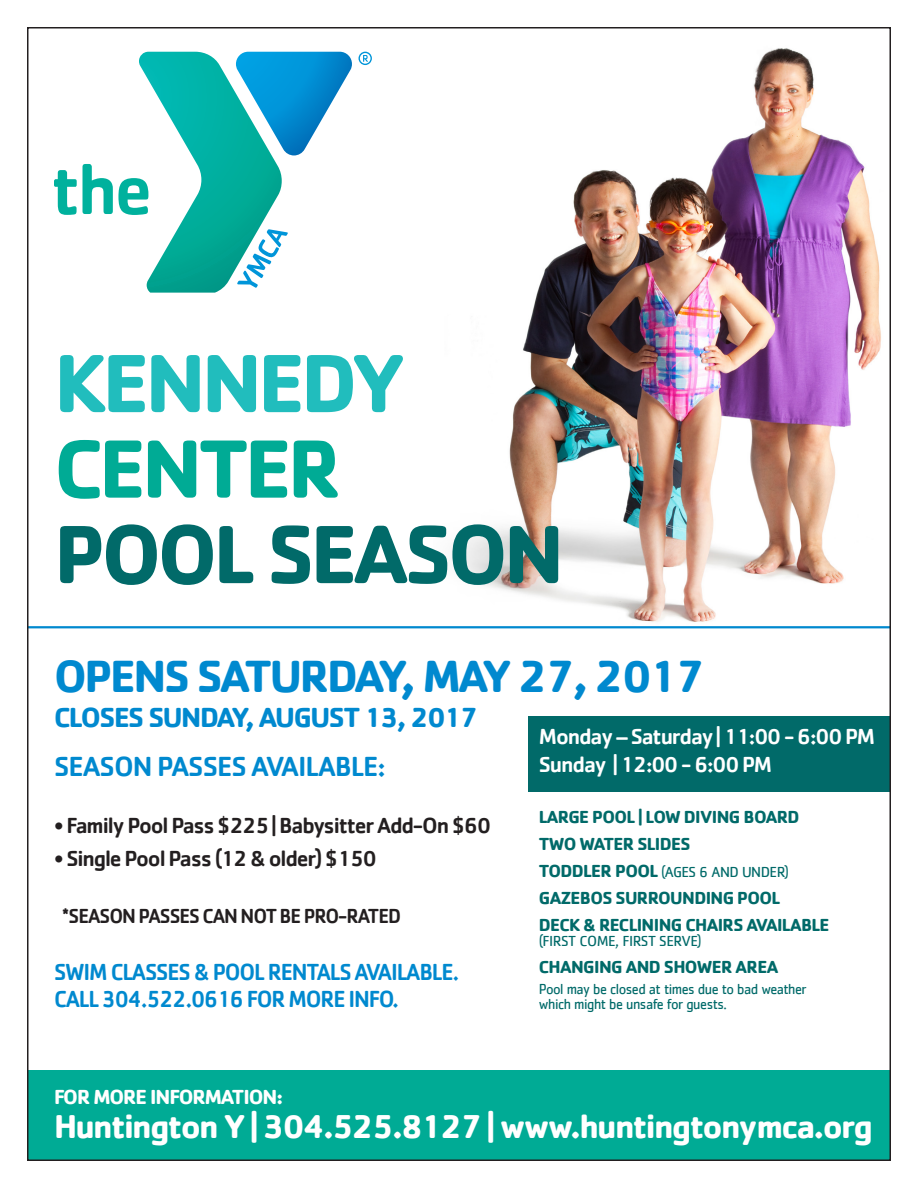
<style>
.page{position:relative;width:918px;height:1188px;background:#fff}
.page>*{position:absolute;margin:0;border:0;box-sizing:border-box;transform-origin:0 0}
.t1{font:700 85.5px "Cachet";letter-spacing:-.05em;color:#016a69}
.t2{font:700 85.5px "Cachet";letter-spacing:-.05em;color:#21bdbd}
.t3{font:700 85.5px "Cachet";letter-spacing:-.05em;color:#00ab95}
.t4{font:700 46.5px "Cachet";letter-spacing:-.05em;color:#0089cf}
.t5{font:700 34.2px "Cachet";letter-spacing:-.05em;color:#fff}
.t6{font:700 28.5px "Cachet";letter-spacing:-.05em;color:#0089cf}
.t7{font:500 28.5px "Cachet";letter-spacing:-.035em;color:#0089cf}
.t8{font:500 24px "Cachet";letter-spacing:-.05em;color:#0089cf;scale:.95 1}
.t9{font:500 22.5px "Cachet";letter-spacing:-.05em;color:#231f20}
.t10{font:500 22.5px "Cachet";letter-spacing:-.05em;color:#fff}
.t11{font:500 21px "Cachet";letter-spacing:-.05em;color:#231f20;scale:.95 1}
.t12{font:700 21px "Cachet";letter-spacing:-.05em;color:#fff}
.t13{font:700 18px "Cachet";letter-spacing:-.035em;color:#016a69}
.t14{font:15px "Cachet";letter-spacing:-.035em;color:#016a69;scale:.95 1}
.t15{font:15px "Cachet";letter-spacing:-.035em;color:#016a69}
.s1{font-weight:700;font-size:18px}
</style>
<div class="page">
<div style="left:528px;top:716px;width:363px;height:76px;background:#016a69"></div>
<img style="left:457px;top:48px;width:424px;height:574px">
<hr style="left:27px;top:626px;width:864px;height:2px;background:#0089cf">
<div style="left:27px;top:1070px;width:864px;height:91px;background:#00ab95"></div>
<svg style="left:359px;top:52px;width:13px;height:13px"></svg>
<svg style="left:54px;top:170px;width:23px;height:45px"></svg>
<svg style="left:83px;top:52px;width:269px;height:241px"></svg>
<p class="t2" style="left:54px;top:328px;width:353px">KENNEDY</p>
<p class="t3" style="left:54px;top:414px;width:289px">CENTER</p>
<p class="t1" style="left:54px;top:499px;width:512px">POOL SEASON</p>
<p class="t4" style="left:54px;top:646px;width:653px">OPENS SATURDAY, MAY 27, 2017</p>
<p class="t6" style="left:54px;top:699px;width:426px">CLOSES SUNDAY, AUGUST 13, 2017</p>
<p class="t7" style="left:54px;top:749px;width:333px">SEASON PASSES AVAILABLE:</p>
<p class="t9" style="left:54px;top:812px;width:438px">• Family Pool Pass $225 | Babysitter Add-On $60</p>
<p class="t9" style="left:54px;top:845px;width:324px">• Single Pool Pass (12 &amp; older) $150</p>
<p class="t11" style="left:62px;top:903px;width:359px">*SEASON PASSES CAN NOT BE PRO-RATED</p>
<p class="t10" style="left:539px;top:722px;width:338px">Monday – Saturday | 11:00 - 6:00 PM</p>
<p class="t10" style="left:539px;top:751px;width:235px">Sunday | 12:00 - 6:00 PM</p>
<p class="t13" style="left:539px;top:806px;width:262px">LARGE POOL | LOW DIVING BOARD</p>
<p class="t13" style="left:539px;top:833px;width:153px">TWO WATER SLIDES</p>
<p class="t15" style="left:539px;top:864px;width:252px"><span class="s1">TODDLER POOL</span> (AGES 6 AND UNDER)</p>
<p class="t13" style="left:539px;top:887px;width:243px">GAZEBOS SURROUNDING POOL</p>
<p class="t13" style="left:539px;top:914px;width:292px">DECK &amp; RECLINING CHAIRS AVAILABLE</p>
<p class="t15" style="left:539px;top:933px;width:164px">(FIRST COME, FIRST SERVE)</p>
<p class="t13" style="left:539px;top:956px;width:241px">CHANGING AND SHOWER AREA</p>
<p class="t14" style="left:539px;top:981px;width:283px">Pool may be closed at times due to bad weather</p>
<p class="t14" style="left:539px;top:996px;width:199px">which might be unsafe for guests.</p>
<p class="t8" style="left:54px;top:957px;width:428px">SWIM CLASSES &amp; POOL RENTALS AVAILABLE.</p>
<p class="t8" style="left:54px;top:984px;width:365px">CALL 304.522.0616 FOR MORE INFO.</p>
<p class="t12" style="left:54px;top:1083px;width:231px">FOR MORE INFORMATION:</p>
<p class="t5" style="left:54px;top:1105px;width:821px">Huntington Y | 304.525.8127 | www.huntingtonymca.org</p>
</div>
